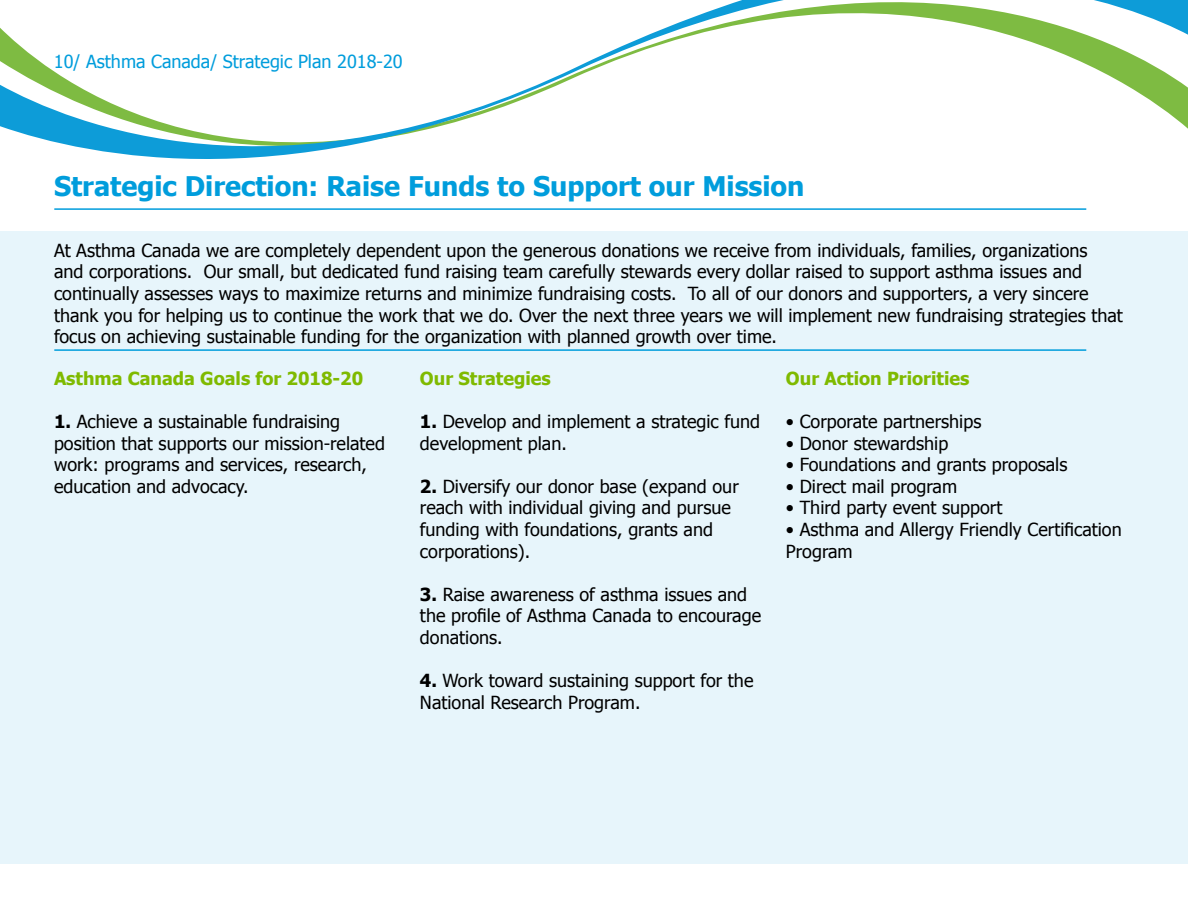
<style>
.page{position:relative;width:1188px;height:918px;background:#fff}
.page>*{position:absolute;margin:0;border:0;box-sizing:border-box;transform-origin:0 0}
.t1{font:700 27px "Tahoma";color:#009ddc}
.t2{font:18px/21.6px "Tahoma";color:#000}
.t3{font:700 18px "Tahoma";color:#7fba00}
.t4{font:18px "Tahoma";color:#009ddc}
.s1{font-weight:700}
</style>
<div class="page">
<div style="left:0;top:231px;width:1188px;height:633px;background:#e7f5fb"></div>
<svg style="left:0;top:0;width:1188px;height:159px"></svg>
<hr style="left:54px;top:208px;width:1032px;height:2px;background:#009ddc">
<hr style="left:54px;top:349px;width:1032px;height:2px;background:#009ddc">
<p class="t4" style="left:54px;top:49px;width:350px">10/ Asthma Canada/ Strategic Plan 2018-20</p>
<h1 class="t1" style="left:54px;top:167px;width:752px">Strategic Direction: Raise Funds to Support our Mission</h1>
<p class="t2" style="left:54px;top:239px;width:1070px">At Asthma Canada we are completely dependent upon the generous donations we receive from individuals, families, organizations<br>and corporations. Our small, but dedicated fund raising team carefully stewards every dollar raised to support asthma issues and continually assesses ways to maximize returns and minimize fundraising costs. To all of our donors and supporters, a very sincere thank you for helping us to continue the work that we do. Over the next three years we will implement new fundraising strategies that focus on achieving sustainable funding for the organization with planned growth over time.</p>
<p class="t3" style="left:54px;top:366px;width:311px">Asthma Canada Goals for 2018-20</p>
<p class="t2" style="left:54px;top:410px;width:333px"><span class="s1">1.</span> Achieve a sustainable fundraising position that supports our mission-related work: programs and services, research, education and advocacy.</p>
<p class="t3" style="left:420px;top:366px;width:132px">Our Strategies</p>
<p class="t2" style="left:420px;top:410px;width:342px"><span class="s1">1.</span> Develop and implement a strategic fund development plan.</p>
<p class="t2" style="left:420px;top:475px;width:320px"><span class="s1">2.</span> Diversify our donor base (expand our reach with individual giving and pursue funding with foundations, grants and corporations).</p>
<p class="t2" style="left:420px;top:583px;width:343px"><span class="s1">3.</span> Raise awareness of asthma issues and the profile of Asthma Canada to encourage donations.</p>
<p class="t2" style="left:420px;top:669px;width:335px"><span class="s1">4.</span> Work toward sustaining support for the<br>National Research Program.</p>
<p class="t3" style="left:786px;top:366px;width:185px">Our Action Priorities</p>
<p class="t2" style="left:786px;top:410px;width:197px">• Corporate partnerships</p>
<p class="t2" style="left:786px;top:432px;width:164px">• Donor stewardship</p>
<p class="t2" style="left:786px;top:453px;width:283px">• Foundations and grants proposals</p>
<p class="t2" style="left:786px;top:475px;width:173px">• Direct mail program</p>
<p class="t2" style="left:786px;top:496px;width:218px">• Third party event support</p>
<p class="t2" style="left:786px;top:518px;width:337px">• Asthma and Allergy Friendly Certification<br>Program</p>
</div>
